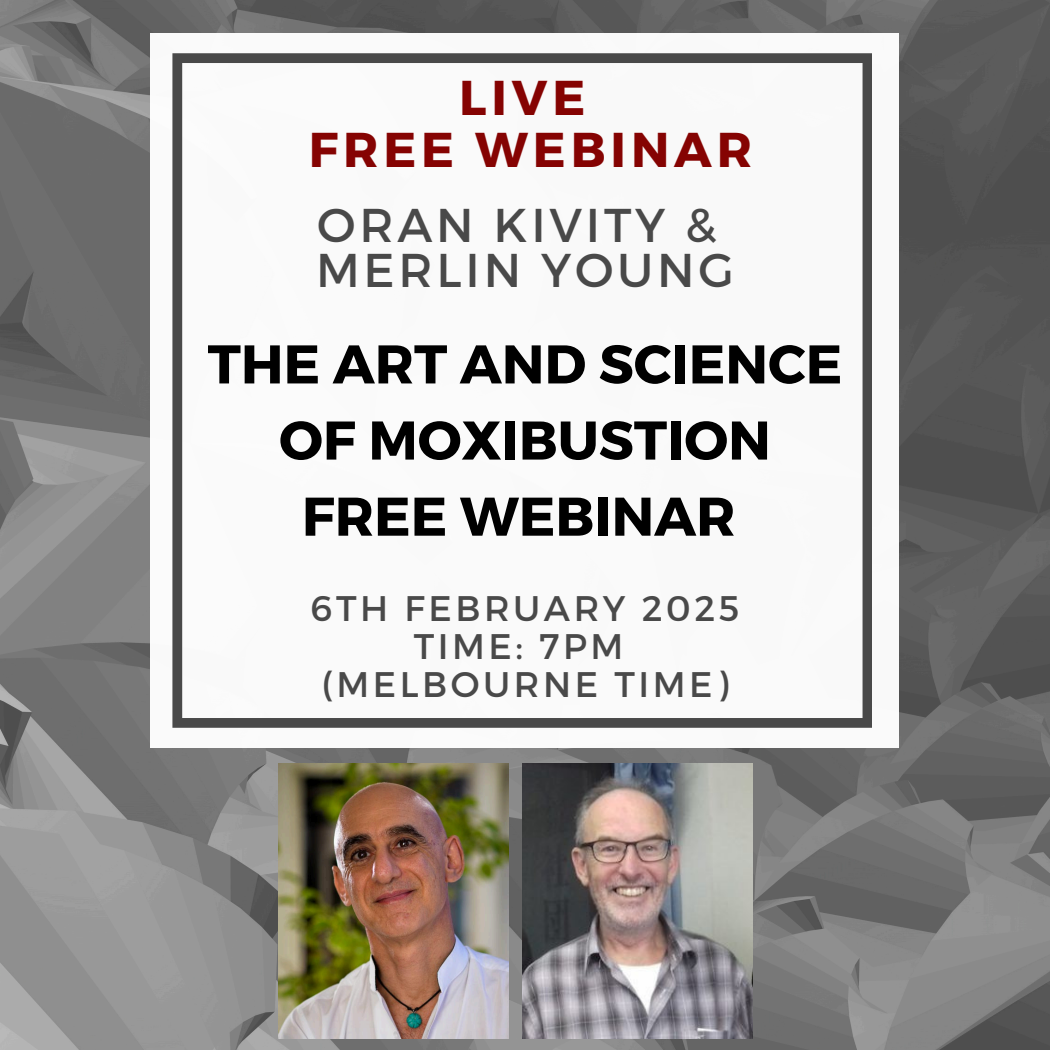
<style>
.page{position:relative;width:1050px;height:1050px;background:#fff}
.page>*{position:absolute;margin:0;border:0;box-sizing:border-box;transform-origin:0 0}
.t1{font:700 54.43px/76.1px "Montserrat";color:#000;text-align:center}
.t2{font:700 48.82px/52.1px "Montserrat";letter-spacing:.1em;color:#850302;text-align:center}
.t3{font:47.43px/45.5px "Montserrat";letter-spacing:.08em;color:#494949}
.t4{font:35.52px "Montserrat";letter-spacing:.1em;color:#494949}
</style>
<div class="page">
<img style="left:0;top:0;width:1050px;height:1050px">
<div style="left:151px;top:33px;width:748px;height:715px;background:#fff"></div>
<svg style="left:172px;top:53px;width:700px;height:675px"></svg>
<img style="left:279px;top:763px;width:229px;height:276px">
<img style="left:522px;top:763px;width:230px;height:276px">
<p class="t2" style="left:309px;top:69px;width:445px">LIVE<br>FREE WEBINAR</p>
<p class="t3" style="left:316px;top:200px;width:419px">ORAN KIVITY &amp;<br>MERLIN YOUNG</p>
<h2 class="t1" style="left:208px;top:323px;width:636px">THE ART AND SCIENCE<br>OF MOXIBUSTION<br>FREE WEBINAR</h2>
<h3 class="t4" style="left:311px;top:585px;width:430px">6TH FEBRUARY 2025</h3>
<h1 class="t4" style="left:414px;top:623px;width:211px">TIME: 7PM</h1>
<p class="t4" style="left:322px;top:661px;width:408px">(MELBOURNE TIME)</p>
</div>
